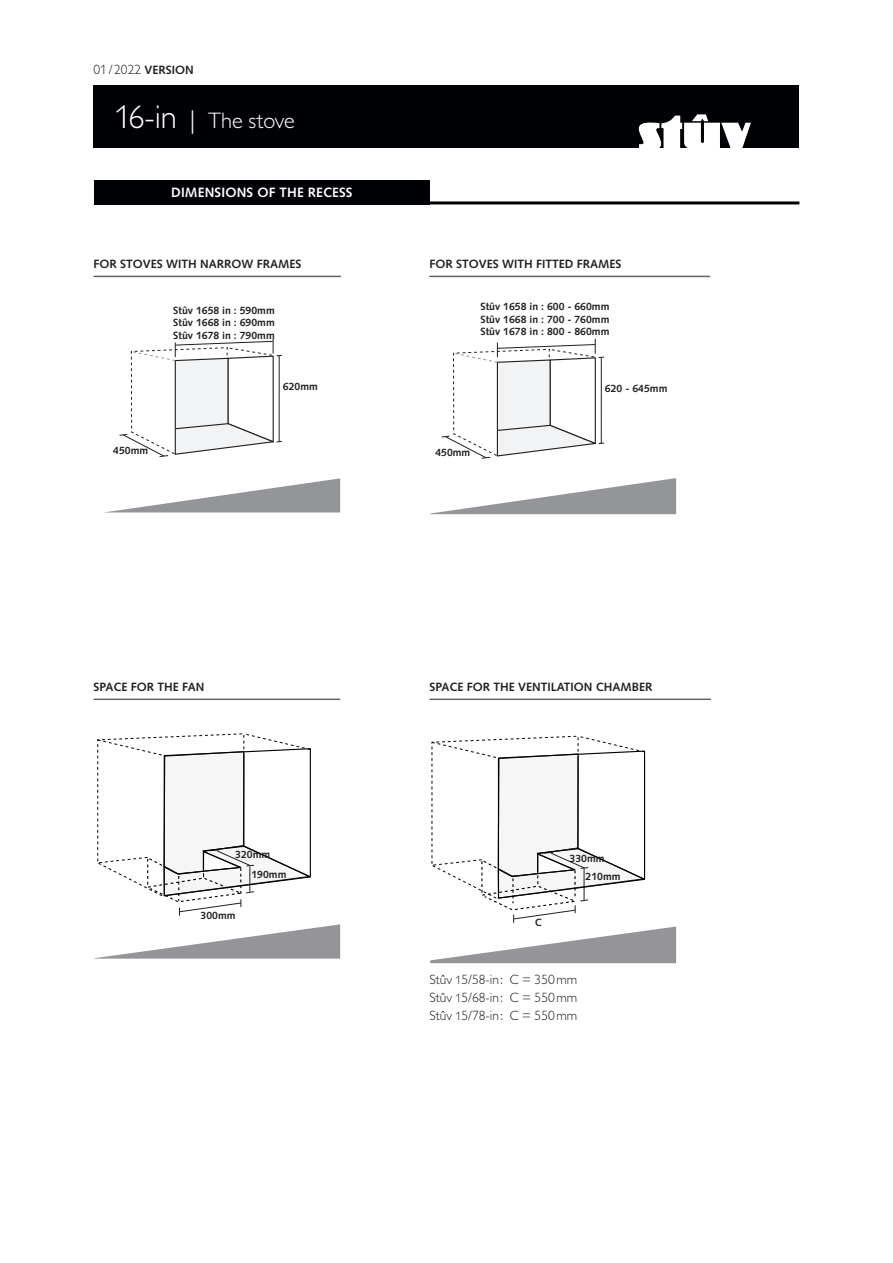
<style>
.page{position:relative;width:893px;height:1263px;background:#fff}
.page>*{position:absolute;margin:0;border:0;box-sizing:border-box;transform-origin:0 0}
.t1{font:300 22.5px "Gill Sans MT Pro";letter-spacing:-.005em;color:#fff}
.t2{font:300 13.5px/18px "Gill Sans MT Pro";color:#231f20;text-align:justify}
.t3{font:700 13.5px "Syntax LT Std";letter-spacing:.01em;color:#fff}
.t4{font:700 12px "Syntax LT Std";color:#231f20}
.t5{font:700 10.5px/12.6px "Syntax LT Std";color:#231f20;text-align:justify}
.t6{font:700 10.5px/20.1px "Syntax LT Std";color:#212125}
.s1{font-family:"Syntax LT Std";font-weight:700;font-size:12px}
.s2{font-size:33px}
.s3{font-size:25.5px}
.s4{font-size:12px}
</style>
<div class="page">
<div style="left:94px;top:85px;width:705px;height:63px;background:#000104"></div>
<svg style="left:639px;top:114px;width:112px;height:34px"></svg>
<hr style="left:326px;top:201px;width:473px;height:3px;background:#000104">
<div style="left:94px;top:180px;width:335px;height:24px;background:#000104"></div>
<svg style="left:107px;top:478px;width:233px;height:34px"></svg>
<svg style="left:119px;top:339px;width:163px;height:118px"></svg>
<svg style="left:430px;top:478px;width:246px;height:36px"></svg>
<svg style="left:441px;top:339px;width:163px;height:120px"></svg>
<svg style="left:94px;top:915px;width:246px;height:44px"></svg>
<svg style="left:97px;top:733px;width:214px;height:182px"></svg>
<svg style="left:430px;top:736px;width:246px;height:227px"></svg>
<hr style="left:94px;top:276px;width:247px;height:1px;background:#636366">
<hr style="left:429px;top:276px;width:281px;height:1px;background:#636366">
<hr style="left:94px;top:698px;width:246px;height:2px;background:#636366">
<hr style="left:429px;top:698px;width:282px;height:2px;background:#636366">
<p class="t2" style="left:94px;top:61px;width:102px">01/ 2022 <span class="s1">VERSION</span></p>
<h1 class="t1" style="left:115px;top:107px;width:182px"><span class="s2">16-in</span> <span class="s3">|</span> The stove</h1>
<p class="t3" style="left:171px;top:184px;width:183px">DIMENSIONS OF THE RECESS</p>
<p class="t4" style="left:94px;top:257px;width:209px">FOR STOVES WITH NARROW FRAMES</p>
<p class="t4" style="left:429px;top:257px;width:193px">FOR STOVES WITH FITTED FRAMES</p>
<p class="t5" style="left:113px;top:444px;width:37px">450mm</p>
<p class="t5" style="left:173px;top:304px;width:103px">Stûv 1658 in : 590mm Stûv 1668 in : 690mm Stûv 1678 in : 790mm</p>
<p class="t5" style="left:283px;top:380px;width:37px">620mm</p>
<p class="t5" style="left:480px;top:300px;width:130px">Stûv 1658 in : 600 - 660mm Stûv 1668 in : 700 - 760mm Stûv 1678 in : 800 - 860mm</p>
<p class="t5" style="left:605px;top:382px;width:64px">620 - 645mm</p>
<p class="t5" style="left:435px;top:446px;width:37px">450mm</p>
<p class="t4" style="left:94px;top:680px;width:112px">SPACE FOR THE FAN</p>
<p class="t4" style="left:429px;top:680px;width:225px">SPACE FOR THE VENTILATION CHAMBER</p>
<p class="t6" style="left:251px;top:844px;width:37px;text-indent:-16px">320mm<br>190mm</p>
<p class="t6" style="left:592px;top:844px;width:37px">330mm</p>
<p class="t6" style="left:586px;top:849px;width:37px;line-height:18.6px;text-indent:-16px">330mm<br>210mm</p>
<p class="t6" style="left:201px;top:905px;width:37px">300mm</p>
<p class="t6" style="left:535px;top:912px;width:9px">C</p>
<p class="t2" style="left:429px;top:970px;width:149px">Stûv <span class="s4">1</span>5/58-in : C = 350mm Stûv <span class="s4">1</span>5/68-in : C = 550mm Stûv <span class="s4">1</span>5/78-in : C = 550mm</p>
</div>
